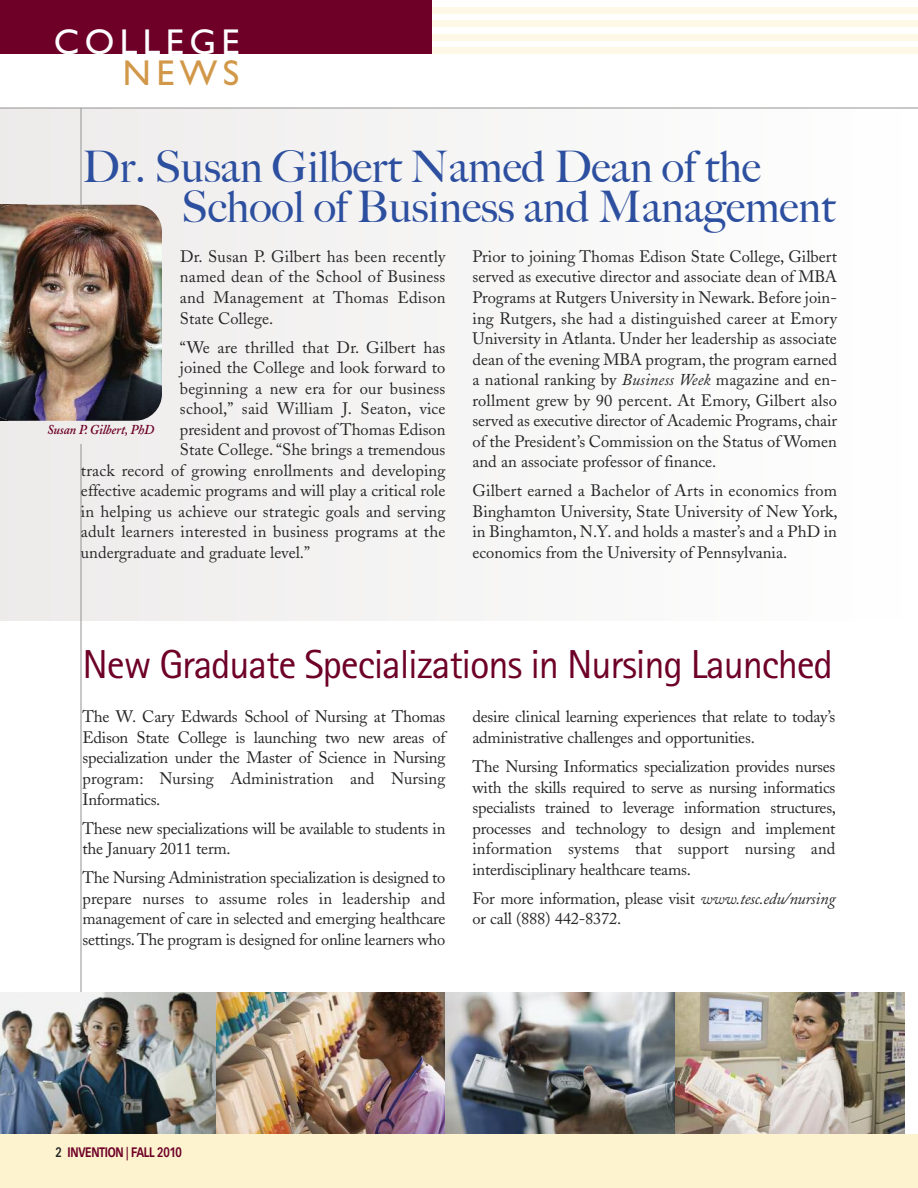
<style>
.page{position:relative;width:918px;height:1188px;background:#fff}
.page>*{position:absolute;margin:0;border:0;box-sizing:border-box;transform-origin:0 0}
.t1{font:500 43.5px/40.5px "Big Caslon";color:#2d4f9f}
.t2{font:40.5px "Rotis Sans Serif";letter-spacing:-.03em;color:#6e0028}
.t3{font:36px "Gill Sans TT";letter-spacing:.15em;color:#fff}
.t4{font:36px "Gill Sans";color:#d29849}
.t5{font:16.5px/20.5px "Adobe Caslon";color:#272627;text-align:justify}
.t6{font:700 13.5px "Vectora LH";letter-spacing:-.03em;color:#6e0028;scale:.8 1}
.t7{font:italic 600 13.5px "Adobe Caslon";letter-spacing:-.01em;color:#6e0028;scale:.95 1}
.s1{font-style:italic}
.s2{color:#272627}
</style>
<div class="page">
<div style="left:0;top:108px;width:918px;height:513px;background:#f7f6f5"></div>
<hr style="left:81px;top:444px;width:1px;height:690px;background:#939393">
<hr style="left:81px;top:108px;width:1px;height:175px;background:#939393">
<div style="left:0;top:0;width:432px;height:54px;background:#6e0028"></div>
<div style="left:432px;top:7px;width:486px;height:6px;background:#fef9e7"></div>
<div style="left:432px;top:20px;width:486px;height:7px;background:#fef9e7"></div>
<div style="left:432px;top:34px;width:486px;height:6px;background:#fef9e7"></div>
<div style="left:432px;top:47px;width:486px;height:7px;background:#fef9e7"></div>
<div style="left:0;top:1134px;width:918px;height:54px;background:#fdf4cf"></div>
<hr style="left:0;top:108px;width:918px;height:1px;background:#939393">
<img style="left:0;top:205px;width:162px;height:215px">
<img style="left:0;top:992px;width:904px;height:142px">
<h3 class="t3" style="left:54px;top:21px;width:187px">COLLEGE</h3>
<h3 class="t4" style="left:123px;top:59px;width:118px">NEWS</h3>
<h1 class="t1" style="left:181px;top:147px;width:655px;text-indent:-99px">Dr. Susan Gilbert Named Dean of the<br>School of Business and Management</h1>
<p class="t5" style="left:180px;top:248px;width:267px">Dr. Susan P. Gilbert has been recently named dean of the School of Business and Management at Thomas Edison State College.</p>
<p class="t5" style="left:180px;top:339px;width:267px">“We are thrilled that Dr. Gilbert has</p>
<p class="t5" style="left:180px;top:359px;width:267px">joined the College and look forward to</p>
<p class="t5" style="left:180px;top:380px;width:267px">beginning a new era for our business</p>
<p class="t5" style="left:180px;top:400px;width:267px">school,” said William J. Seaton, vice</p>
<p class="t5" style="left:180px;top:421px;width:267px">president and provost of Thomas Edison</p>
<p class="t5" style="left:180px;top:441px;width:267px">State College. “She brings a tremendous</p>
<p class="t5" style="left:81px;top:462px;width:366px">track record of growing enrollments and developing</p>
<p class="t5" style="left:81px;top:483px;width:366px">effective academic programs and will play a critical role</p>
<p class="t5" style="left:81px;top:503px;width:366px">in helping us achieve our strategic goals and serving</p>
<p class="t5" style="left:81px;top:524px;width:366px">adult learners interested in business programs at the</p>
<p class="t5" style="left:81px;top:544px;width:231px">undergraduate and graduate level.”</p>
<p class="t7" style="left:47px;top:425px;width:114px">Susan P. Gilbert, PhD</p>
<p class="t5" style="left:472px;top:248px;width:366px">Prior to joining Thomas Edison State College, Gilbert served as executive director and associate dean of MBA Programs at Rutgers University in Newark. Before join&shy;ing Rutgers, she had a distinguished career at Emory University in Atlanta. Under her leadership as associate dean of the evening MBA program, the program earned a national ranking by <span class="s1">Business Week</span> magazine and en&shy;rollment grew by 90 percent. At Emory, Gilbert also served as executive director of Academic Programs, chair of the President’s Commission on the Status of Women and an associate professor of finance.</p>
<p class="t5" style="left:473px;top:483px;width:367px">Gilbert earned a Bachelor of Arts in economics from Binghamton University, State University of New York, in Binghamton, N.Y. and holds a master’s and a PhD in economics from the University of Pennsylvania.</p>
<h2 class="t2" style="left:83px;top:650px;width:752px">New Graduate Specializations in Nursing Launched</h2>
<p class="t5" style="left:82px;top:709px;width:365px">The W. Cary Edwards School of Nursing at Thomas Edison State College is launching two new areas of specialization under the Master of Science in Nursing program: Nursing Administration and Nursing Informatics.</p>
<p class="t5" style="left:82px;top:820px;width:365px">These new specializations will be available to students in the January 2011 term.</p>
<p class="t5" style="left:83px;top:870px;width:365px">The Nursing Administration specialization is designed to prepare nurses to assume roles in leadership and management of care in selected and emerging healthcare settings.The program is designed for online learners who</p>
<p class="t5" style="left:473px;top:709px;width:364px">desire clinical learning experiences that relate to today’s administrative challenges and opportunities.</p>
<p class="t5" style="left:473px;top:758px;width:365px">The Nursing Informatics specialization provides nurses with the skills required to serve as nursing informatics specialists trained to leverage information structures, processes and technology to design and implement information systems that support nursing and interdisciplinary healthcare teams.</p>
<p class="t5" style="left:473px;top:890px;width:365px">For more information, please visit <span class="s1">www.tesc.edu/nursing </span>or call (888) 442-8372.</p>
<p class="t6" style="left:56px;top:1146px;width:159px"><span class="s2">2</span> INVENTION | FALL 2010</p>
</div>
